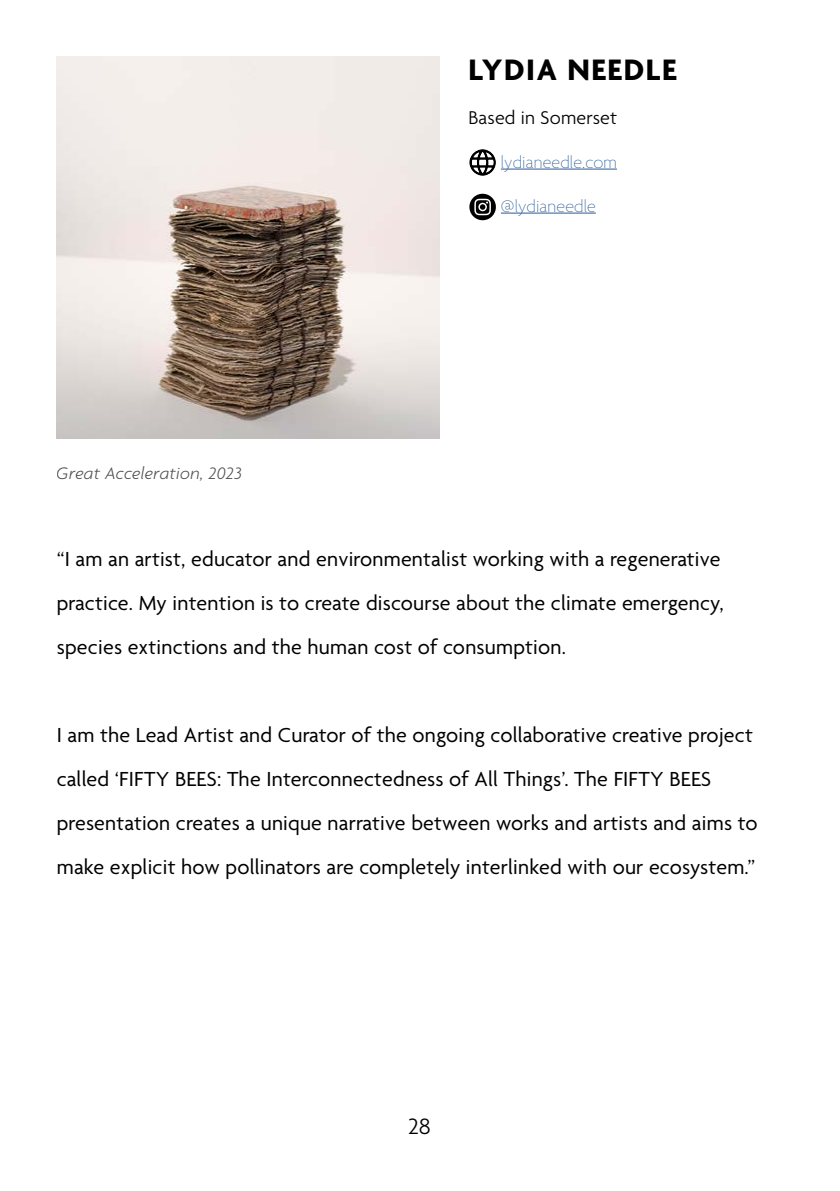
<style>
.page{position:relative;width:840px;height:1191px;background:#fff}
.page>*{position:absolute;margin:0;border:0;box-sizing:border-box;transform-origin:0 0}
.t1{font:700 32px "Agenda";letter-spacing:.05em;color:#000}
.t2{font:300 24px "Agenda";color:#000}
.t3{font:22px/44px "Agenda";letter-spacing:.01em;color:#000}
.t4{font:300 20px "Agenda";letter-spacing:.01em;color:#000}
.t5{font:100 18px "Agenda";letter-spacing:.01em;color:#275b9b}
.t6{font:italic 300 18px "Agenda";letter-spacing:.02em;color:#000}
</style>
<div class="page">
<img style="left:57px;top:57px;width:382px;height:381px">
<hr style="left:500px;top:169px;width:116px;height:1px;background:#275b9b">
<hr style="left:500px;top:213px;width:95px;height:1px;background:#275b9b">
<svg style="left:469px;top:149px;width:26px;height:27px"></svg>
<svg style="left:469px;top:194px;width:26px;height:26px"></svg>
<p class="t6" style="left:57px;top:462px;width:187px">Great Acceleration, 2023</p>
<h1 class="t1" style="left:468px;top:52px;width:210px">LYDIA NEEDLE</h1>
<p class="t4" style="left:468px;top:106px;width:150px">Based in Somerset</p>
<p class="t5" style="left:500px;top:152px;width:117px">lydianeedle.com</p>
<p class="t5" style="left:500px;top:196px;width:96px">@lydianeedle</p>
<p class="t3" style="left:57px;top:538px;width:668px">“I am an artist, educator and environmentalist working with a regenerative practice. My intention is to create discourse about the climate emergency, species extinctions and the human cost of consumption.</p>
<p class="t3" style="left:57px;top:714px;width:702px">I am the Lead Artist and Curator of the ongoing collaborative creative project called ‘FIFTY BEES: The Interconnectedness of All Things’. The FIFTY BEES presentation creates a unique narrative between works and artists and aims to make explicit how pollinators are completely interlinked with our ecosystem.”</p>
<p class="t2" style="left:408px;top:1113px;width:24px">28</p>
</div>
